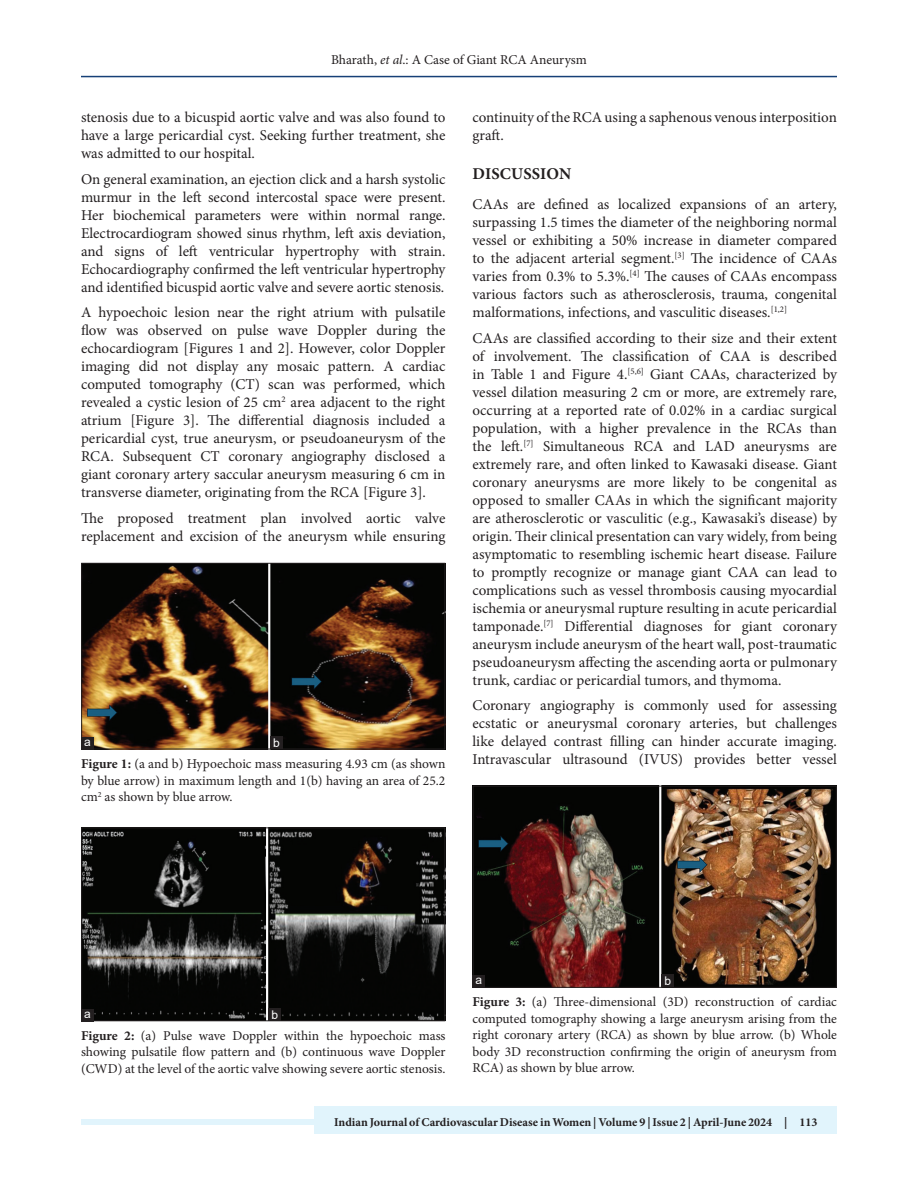
<style>
.page{position:relative;width:918px;height:1188px;background:#fff}
.page>*{position:absolute;margin:0;border:0;box-sizing:border-box;transform-origin:0 0}
.t1{font:700 16.5px "Minion Pro";letter-spacing:.01em;color:#231f20}
.TX{font:15px/18px "Minion Pro";color:#231f20;text-align:justify}
.FGC{font:13.5px/16.5px "Minion Pro";letter-spacing:-.005em;color:#231f20;text-align:justify}
.JF{font:700 12px "Minion Pro";color:#231f20}
.LABEL{font:12px "Arial";color:#fff}
.s1{font-style:italic}
.s2{font-weight:700}
</style>
<div class="page">
<hr style="left:81px;top:76px;width:756px;height:1px;background:#164077">
<div style="left:81px;top:1119px;width:756px;height:6px;background:#e1f4fc"></div>
<div style="left:315px;top:1106px;width:522px;height:28px;background:#e1f4fc"></div>
<img style="left:475px;top:788px;width:360px;height:198px">
<div style="left:473px;top:786px;width:364px;height:202px;border:1px solid #231f20"></div>
<div style="left:662px;top:974px;width:12px;height:13px;background:#231f20"></div>
<div style="left:472px;top:975px;width:13px;height:12px;background:#231f20"></div>
<img style="left:83px;top:830px;width:360px;height:189px">
<div style="left:81px;top:828px;width:364px;height:193px;border:1px solid #231f20"></div>
<div style="left:269px;top:1008px;width:12px;height:13px;background:#231f20"></div>
<div style="left:81px;top:1009px;width:13px;height:12px;background:#231f20"></div>
<img style="left:83px;top:565px;width:360px;height:182px">
<div style="left:81px;top:563px;width:364px;height:186px;border:1px solid #231f20"></div>
<div style="left:270px;top:736px;width:13px;height:13px;background:#231f20"></div>
<div style="left:81px;top:737px;width:13px;height:12px;background:#231f20"></div>
<p class="FGC" style="left:331px;top:51px;width:257px">Bharath, <span class="s1">et al</span>.: A Case of Giant RCA Aneurysm</p>
<p class="TX" style="left:81px;top:109px;width:366px">stenosis due to a bicuspid aortic valve and was also found to have a large pericardial cyst. Seeking further treatment, she was admitted to our hospital.</p>
<p class="TX" style="left:81px;top:170px;width:366px">On general examination, an ejection click and a harsh systolic murmur in the left second intercostal space were present.<br>Her biochemical parameters were within normal range.<br>Electrocardiogram showed sinus rhythm, left axis deviation, and signs of left ventricular hypertrophy with strain.<br>Echocardiography confirmed the left ventricular hypertrophy and identified bicuspid aortic valve and severe aortic stenosis.</p>
<p class="TX" style="left:81px;top:304px;width:366px">A hypoechoic lesion near the right atrium with pulsatile flow was observed on pulse wave Doppler during the echocardiogram [Figures 1 and 2]. However, color Doppler imaging did not display any mosaic pattern. A cardiac computed tomography (CT) scan was performed, which revealed a cystic lesion of 25 cm<sup>2</sup> area adjacent to the right atrium [Figure 3]. The differential diagnosis included a pericardial cyst, true aneurysm, or pseudoaneurysm of the RCA. Subsequent CT coronary angiography disclosed a giant coronary artery saccular aneurysm measuring 6 cm in transverse diameter, originating from the RCA [Figure 3].</p>
<p class="TX" style="left:81px;top:509px;width:366px">The proposed treatment plan involved aortic valve replacement and excision of the aneurysm while ensuring</p>
<p class="LABEL" style="left:84px;top:734px;width:8px">a</p>
<p class="LABEL" style="left:273px;top:734px;width:8px">b</p>
<p class="FGC" style="left:81px;top:756px;width:366px"><span class="s2">Figure 1:</span> (a and b) Hypoechoic mass measuring 4.93 cm (as shown by blue arrow) in maximum length and 1(b) having an area of 25.2 cm<sup>2</sup> as shown by blue arrow.</p>
<p class="TX" style="left:472px;top:109px;width:366px">continuity of the RCA using a saphenous venous interposition graft.</p>
<h1 class="t1" style="left:473px;top:162px;width:100px">DISCUSSION</h1>
<p class="TX" style="left:472px;top:196px;width:366px">CAAs are defined as localized expansions of an artery, surpassing 1.5 times the diameter of the neighboring normal vessel or exhibiting a 50% increase in diameter compared to the adjacent arterial segment.<sup>[3]</sup> The incidence of CAAs varies from 0.3% to 5.3%.<sup>[4]</sup> The causes of CAAs encompass various factors such as atherosclerosis, trauma, congenital malformations, infections, and vasculitic diseases.<sup>[1,2]</sup></p>
<p class="TX" style="left:472px;top:329px;width:366px">CAAs are classified according to their size and their extent of involvement. The classification of CAA is described in Table 1 and Figure 4.<sup>[5,6]</sup> Giant CAAs, characterized by vessel dilation measuring 2 cm or more, are extremely rare, occurring at a reported rate of 0.02% in a cardiac surgical population, with a higher prevalence in the RCAs than the left.<sup>[7]</sup> Simultaneous RCA and LAD aneurysms are extremely rare, and often linked to Kawasaki disease. Giant coronary aneurysms are more likely to be congenital as opposed to smaller CAAs in which the significant majority are atherosclerotic or vasculitic (e.g., Kawasaki’s disease) by origin. Their clinical presentation can vary widely, from being asymptomatic to resembling ischemic heart disease. Failure to promptly recognize or manage giant CAA can lead to complications such as vessel thrombosis causing myocardial ischemia or aneurysmal rupture resulting in acute pericardial tamponade.<sup>[7]</sup> Differential diagnoses for giant coronary aneurysm include aneurysm of the heart wall, post-traumatic pseudoaneurysm affecting the ascending aorta or pulmonary trunk, cardiac or pericardial tumors, and thymoma.</p>
<p class="TX" style="left:472px;top:697px;width:366px">Coronary angiography is commonly used for assessing ecstatic or aneurysmal coronary arteries, but challenges like delayed contrast filling can hinder accurate imaging.<br>Intravascular ultrasound (IVUS) provides better vessel</p>
<p class="LABEL" style="left:84px;top:1006px;width:8px">a</p>
<p class="LABEL" style="left:272px;top:1006px;width:8px">b</p>
<p class="FGC" style="left:81px;top:1027px;width:366px"><span class="s2">Figure 2:</span> (a) Pulse wave Doppler within the hypoechoic mass showing pulsatile flow pattern and (b) continuous wave Doppler (CWD) at the level of the aortic valve showing severe aortic stenosis.</p>
<p class="LABEL" style="left:476px;top:972px;width:8px">a</p>
<p class="LABEL" style="left:665px;top:973px;width:8px">b</p>
<p class="FGC" style="left:472px;top:994px;width:366px"><span class="s2">Figure 3:</span> (a) Three-dimensional (3D) reconstruction of cardiac computed tomography showing a large aneurysm arising from the right coronary artery (RCA) as shown by blue arrow. (b) Whole body 3D reconstruction confirming the origin of aneurysm from RCA) as shown by blue arrow.</p>
<p class="JF" style="left:334px;top:1113px;width:485px">Indian Journal of Cardiovascular Disease in Women | Volume 9 | Issue 2 | April-June 2024 | 113</p>
</div>
